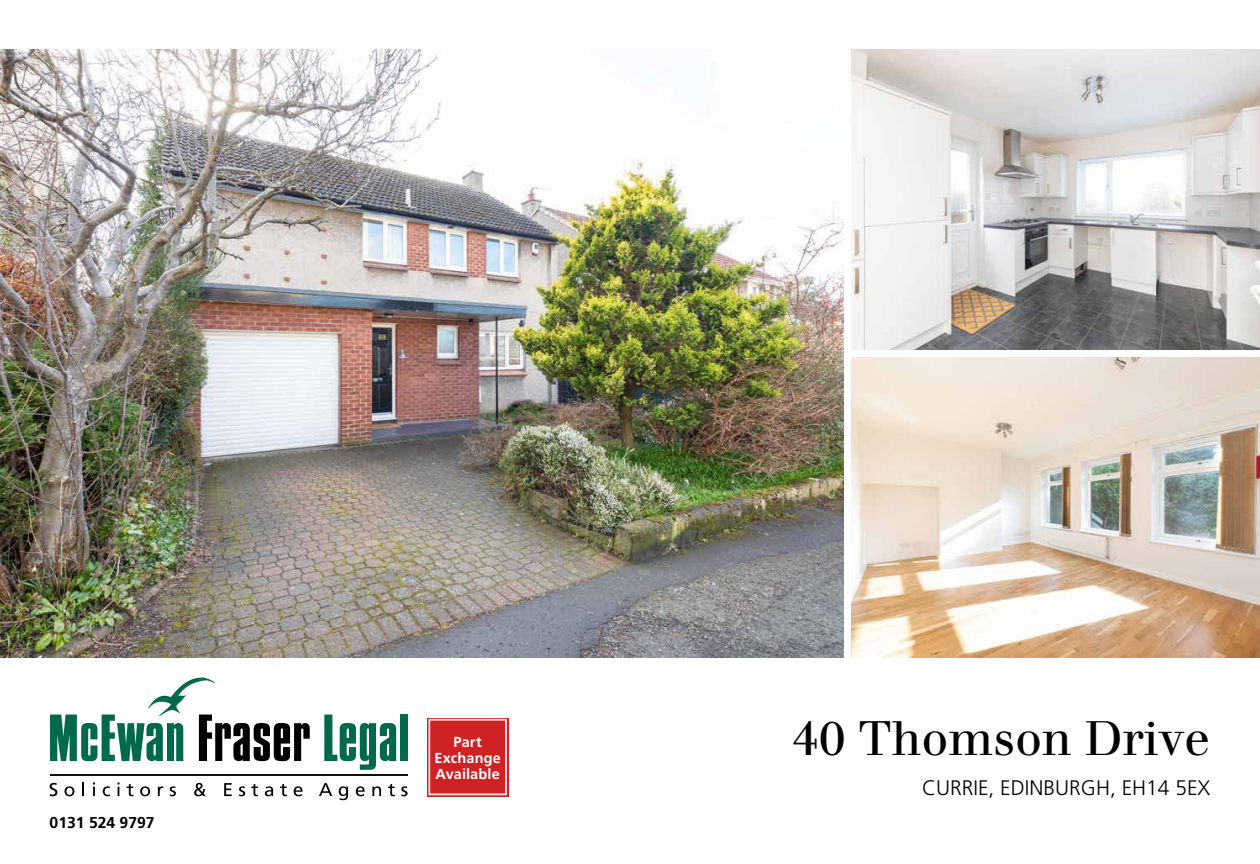
<style>
.page{position:relative;width:1260px;height:864px;background:#fff}
.page>*{position:absolute;margin:0;border:0;box-sizing:border-box;transform-origin:0 0}
.t1{font:47.25px "Justus";color:#000}
.t2{font:300 21px "Frutiger";color:#000}
.t3{font:700 15.75px "Frutiger";color:#000}
.t4{font:700 14.53px/16.1px "Frutiger";letter-spacing:.01em;color:#fff;text-align:center}
</style>
<div class="page">
<img style="left:0;top:50px;width:843px;height:607px">
<img style="left:851px;top:50px;width:409px;height:299px">
<img style="left:851px;top:357px;width:409px;height:300px">
<svg style="left:50px;top:677px;width:260px;height:83px"></svg>
<svg style="left:324px;top:714px;width:72px;height:55px"></svg>
<div style="left:400px;top:714px;width:7px;height:46px;background:#00684b"></div>
<hr style="left:50px;top:774px;width:358px;height:1px;background:#12100b">
<svg style="left:50px;top:782px;width:7px;height:14px"></svg>
<svg style="left:65px;top:786px;width:9px;height:10px"></svg>
<svg style="left:82px;top:782px;width:2px;height:13px"></svg>
<svg style="left:93px;top:782px;width:2px;height:13px"></svg>
<svg style="left:103px;top:786px;width:7px;height:10px"></svg>
<svg style="left:117px;top:782px;width:3px;height:13px"></svg>
<svg style="left:127px;top:783px;width:6px;height:13px"></svg>
<svg style="left:140px;top:786px;width:10px;height:10px"></svg>
<svg style="left:158px;top:786px;width:5px;height:9px"></svg>
<svg style="left:170px;top:786px;width:6px;height:10px"></svg>
<svg style="left:194px;top:782px;width:12px;height:14px"></svg>
<svg style="left:224px;top:783px;width:8px;height:12px"></svg>
<svg style="left:239px;top:786px;width:6px;height:10px"></svg>
<svg style="left:251px;top:784px;width:7px;height:12px"></svg>
<svg style="left:265px;top:786px;width:8px;height:10px"></svg>
<svg style="left:280px;top:784px;width:7px;height:12px"></svg>
<svg style="left:294px;top:786px;width:9px;height:10px"></svg>
<svg style="left:319px;top:783px;width:13px;height:12px"></svg>
<svg style="left:339px;top:786px;width:9px;height:13px"></svg>
<svg style="left:356px;top:786px;width:9px;height:10px"></svg>
<svg style="left:372px;top:786px;width:9px;height:9px"></svg>
<svg style="left:388px;top:784px;width:7px;height:12px"></svg>
<svg style="left:401px;top:786px;width:7px;height:10px"></svg>
<svg style="left:427px;top:718px;width:81px;height:78px"></svg>
<svg style="left:428px;top:718px;width:79px;height:77px;background:#d12c2e"></svg>
<div style="left:430px;top:719px;width:76px;height:74px;border:1px solid #fff"></div>
<p class="t3" style="left:50px;top:812px;width:107px">0131 524 9797</p>
<p class="t4" style="left:435px;top:733px;width:68px">Part<br>Exchange<br>Available</p>
<h1 class="t1" style="left:793px;top:709px;width:419px">40 Thomson Drive</h1>
<p class="t2" style="left:922px;top:776px;width:290px">CURRIE, EDINBURGH, EH14 5EX</p>
</div>
